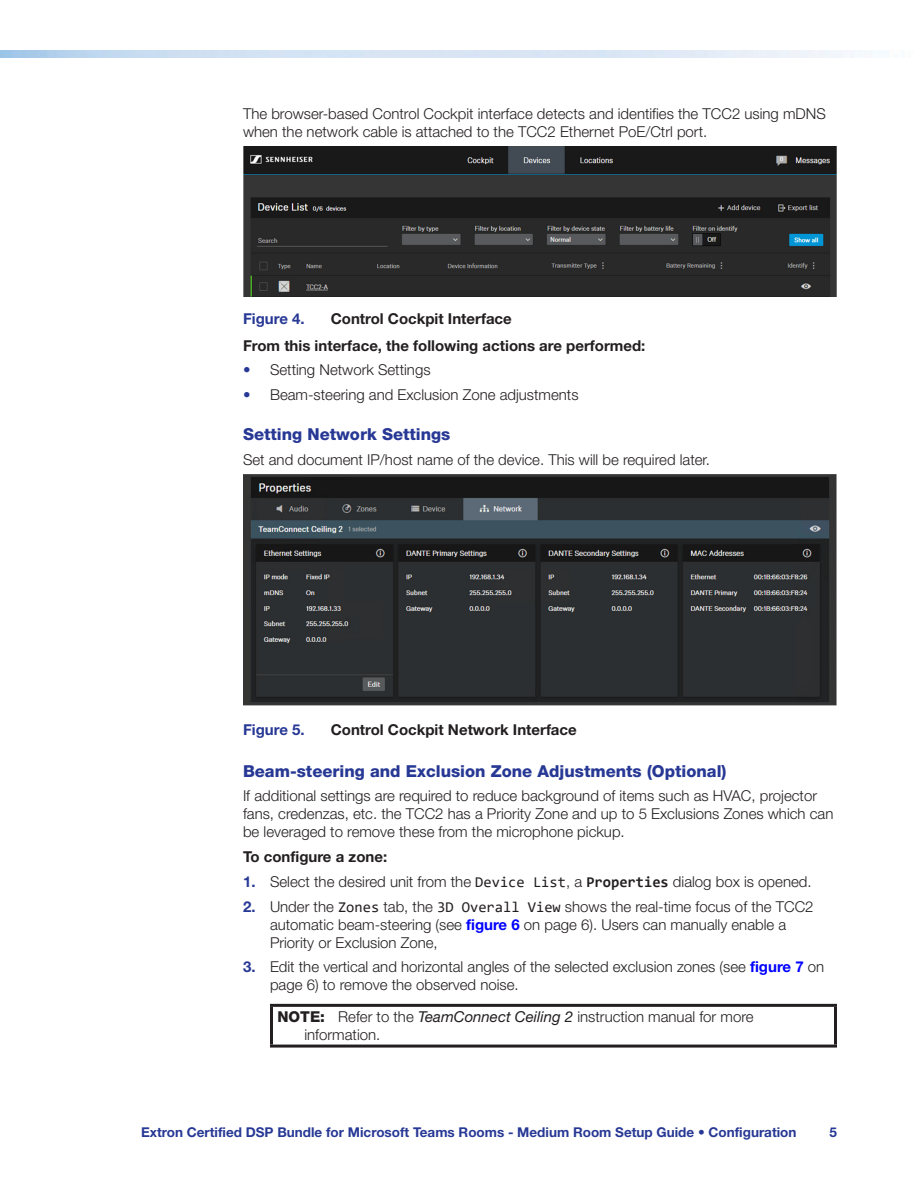
<style>
.page{position:relative;width:918px;height:1188px;background:#fff}
.page>*{position:absolute;margin:0;border:0;box-sizing:border-box;transform-origin:0 0}
.Heading_4{font:800 16.5px "Helvetica Neue LT Std";color:#273895}
.Body{font:300 15px/18px "Helvetica Neue LT Std";color:#231f20}
.Body-2{font:700 15px "Helvetica Neue LT Std";color:#231f20}
.All_UL_Notations{font:300 15px/18px "Helvetica Neue LT Std";color:#231f20}
.t1{font:700 15px "Helvetica Neue LT Std";color:#273895}
.t2{font:700 13.5px "Helvetica Neue LT Std";color:#273895}
.s1{font-weight:400;color:#273895}
.s2{font-weight:700;color:#273895}
.s3{font-family:"Consolas";font-weight:400}
.s4{font-family:"Consolas";font-weight:700}
.s5{font-weight:700;color:#00f}
.s6{font-weight:800}
.s7{font-weight:400;font-style:italic}
</style>
<div class="page">
<img style="left:243px;top:146px;width:594px;height:151px">
<img style="left:243px;top:475px;width:594px;height:231px">
<hr style="left:270px;top:1004px;width:567px;height:3px;background:#231f20">
<hr style="left:270px;top:1007px;width:3px;height:38px;background:#231f20">
<hr style="left:834px;top:1007px;width:3px;height:38px;background:#231f20">
<hr style="left:270px;top:1045px;width:567px;height:3px;background:#231f20">
<p class="Body" style="left:243px;top:104px;width:584px">The browser-based Control Cockpit interface detects and identifies the TCC2 using mDNS when the network cable is attached to the TCC2 Ethernet PoE/Ctrl port.</p>
<p class="t1" style="left:243px;top:310px;width:63px">Figure 4.</p>
<p class="Body-2" style="left:331px;top:310px;width:183px">Control Cockpit Interface</p>
<p class="Body-2" style="left:243px;top:336px;width:404px">From this interface, the following actions are performed:</p>
<p class="Body" style="left:243px;top:361px;width:189px"><span class="s1">•</span> Setting Network Settings</p>
<p class="Body" style="left:243px;top:385px;width:337px"><span class="s1">•</span> Beam-steering and Exclusion Zone adjustments</p>
<p class="Heading_4" style="left:243px;top:424px;width:209px">Setting Network Settings</p>
<p class="Body" style="left:243px;top:450px;width:469px">Set and document IP/host name of the device. This will be required later.</p>
<p class="t1" style="left:243px;top:721px;width:63px">Figure 5.</p>
<p class="Body-2" style="left:331px;top:721px;width:248px">Control Cockpit Network Interface</p>
<p class="Heading_4" style="left:243px;top:761px;width:485px">Beam-steering and Exclusion Zone Adjustments (Optional)</p>
<p class="Body" style="left:243px;top:787px;width:592px">If additional settings are required to reduce background of items such as HVAC, projector fans, credenzas, etc. the TCC2 has a Priority Zone and up to 5 Exclusions Zones which can be leveraged to remove these from the microphone pickup.</p>
<p class="Body-2" style="left:243px;top:847px;width:146px">To configure a zone:</p>
<p class="Body" style="left:243px;top:872px;width:570px"><span class="s2">1.</span> Select the desired unit from the <span class="s3">Device List</span>, a <span class="s4">Properties</span> dialog box is opened.</p>
<p class="Body" style="left:270px;top:897px;width:545px;text-indent:-27px"><span class="s2">2.</span> Under the <span class="s3">Zones</span> tab, the <span class="s3">3D Overall View</span> shows the real-time focus of the TCC2 automatic beam-steering (see <span class="s5">figure 6</span> on page 6). Users can manually enable a<br>Priority or Exclusion Zone,</p>
<p class="Body" style="left:270px;top:958px;width:556px;text-indent:-27px"><span class="s2">3.</span> Edit the vertical and horizontal angles of the selected exclusion zones (see <span class="s5">figure 7</span> on page 6) to remove the observed noise.</p>
<p class="All_UL_Notations" style="left:304px;top:1007px;width:451px;text-indent:-27px"><span class="s6">NOTE:</span> Refer to the <span class="s7">TeamConnect Ceiling 2</span> instruction manual for more information.</p>
<p class="t2" style="left:141px;top:1124px;width:657px">Extron Certified DSP Bundle for Microsoft Teams Rooms - Medium Room Setup Guide • Configuration</p>
<p class="t2" style="left:829px;top:1124px;width:9px">5</p>
</div>
